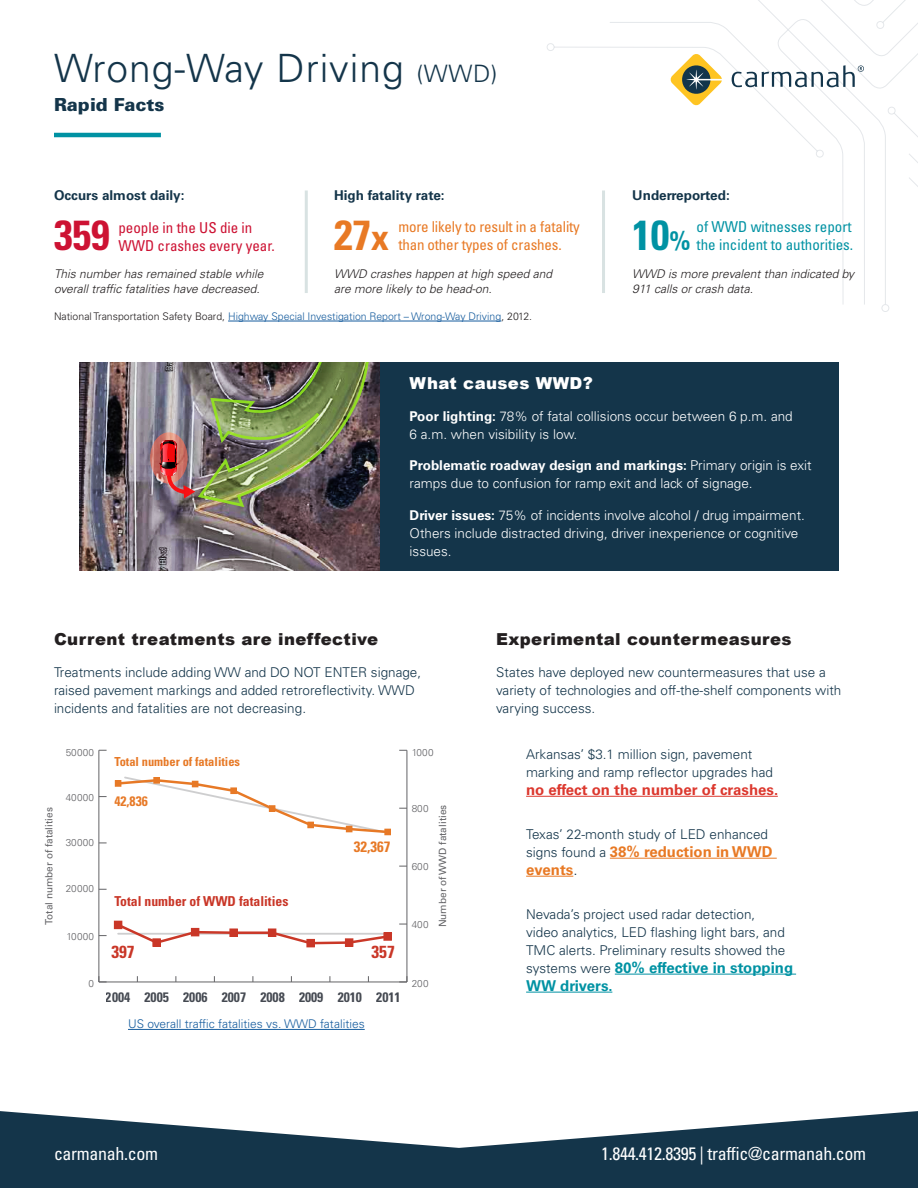
<style>
.page{position:relative;width:918px;height:1188px;background:#fff}
.page>*{position:absolute;margin:0;border:0;box-sizing:border-box;transform-origin:0 0}
.t1{font:700 condensed 42px "Univers LT Std";color:#e87924}
.t2{font:700 condensed 42px "Univers LT Std";color:#cd1233}
.t3{font:300 39px "Univers LT Std";letter-spacing:.025em;color:#14354a}
.t4{font:condensed 18px "Univers LT Std";letter-spacing:-.02em;color:#fff}
.t5{font:900 18px "Univers LT Std";color:#14354a}
.t6{font:700 condensed 17.4px "Univers LT Std";color:#c93627}
.t7{font:900 16.5px "Arial";letter-spacing:.025em;color:#231f20}
.t8{font:900 16.5px "Arial";letter-spacing:.025em;color:#fff}
.t9{font:condensed 15px "Univers LT Std";letter-spacing:-.01em;color:#e87924}
.t10{font:condensed 15px/18px "Univers LT Std";color:#0092a3;text-align:right}
.t11{font:700 15px/18px "Univers LT Std";color:#0092a3}
.t12{font:condensed 15px "Univers LT Std";color:#cd1233}
.t13{font:700 15px/18px "Univers LT Std";color:#e87924}
.t14{font:700 15px "Univers LT Std";color:#dc382e}
.t15{font:700 condensed 15px "Univers LT Std";color:#e77926}
.t16{font:700 condensed 13.65px "Univers LT Std";color:#343942}
.t17{font:700 condensed 13.65px "Univers LT Std";color:#c93627}
.t18{font:700 condensed 13.65px "Univers LT Std";color:#e77926}
.t19{font:300 13.5px/18px "Univers LT Std";color:#14354a}
.t20{font:300 13.5px/18px "Univers LT Std";color:#fff}
.t21{font:700 13.5px "Univers LT Std";color:#14354a}
.t22{font:700 condensed 12.45px "Univers LT Std";color:#e77926}
.t23{font:italic 300 12px/15px "Univers LT Std";color:#231f20}
.t24{font:300 12px "Univers LT Std";color:#175d9e}
.t25{font:300 10.5px "Univers LT Std";color:#175d9e}
.t26{font:9.9px "Univers LT Std";color:#636366}
.t27{font:300 9.9px "Univers LT Std";letter-spacing:.02em;color:#636366}
.s1{font-size:24px}
.s2{font-size:36px}
.s3{font-weight:700;font-size:42px}
.s4{font-weight:700;font-size:27px}
.s5{color:#231f20}
.s6{font-weight:700}
.s7{font-weight:300;font-size:13.5px;color:#14354a}
.s8{font-weight:300;color:#14354a}
</style>
<div class="page">
<svg style="left:547px;top:0;width:371px;height:312px"></svg>
<svg style="left:671px;top:54px;width:51px;height:51px"></svg>
<svg style="left:732px;top:65px;width:132px;height:22px"></svg>
<div style="left:79px;top:362px;width:760px;height:209px;background:#14354a"></div>
<hr style="left:54px;top:133px;width:107px;height:4px;background:#0092a3">
<hr style="left:228px;top:321px;width:273px;height:1px;background:#175d9e">
<hr style="left:305px;top:190px;width:3px;height:103px;background:#d8e2e2">
<hr style="left:602px;top:190px;width:3px;height:103px;background:#d8e2e2">
<hr style="left:526px;top:796px;width:252px;height:1px;background:#dc382e">
<hr style="left:615px;top:974px;width:181px;height:1px;background:#0092a3">
<hr style="left:526px;top:992px;width:86px;height:1px;background:#0092a3">
<hr style="left:610px;top:858px;width:167px;height:1px;background:#e87924">
<hr style="left:526px;top:876px;width:47px;height:1px;background:#e87924">
<img style="left:79px;top:362px;width:300px;height:209px">
<svg style="left:150px;top:432px;width:38px;height:52px"></svg>
<img style="left:159px;top:362px;width:213px;height:145px">
<hr style="left:118px;top:933px;width:273px;height:2px;background:#6c6d70">
<hr style="left:99px;top:982px;width:308px;height:1px;background:#636366">
<hr style="left:99px;top:750px;width:1px;height:232px;background:#636366">
<svg style="left:99px;top:976px;width:8px;height:7px"></svg>
<svg style="left:115px;top:777px;width:276px;height:58px"></svg>
<hr style="left:407px;top:750px;width:1px;height:232px;background:#636366">
<svg style="left:399px;top:976px;width:9px;height:7px"></svg>
<svg style="left:115px;top:922px;width:121px;height:24px"></svg>
<hr style="left:234px;top:931px;width:38px;height:3px;background:#ca3828">
<svg style="left:276px;top:930px;width:108px;height:16px"></svg>
<div style="left:114px;top:921px;width:8px;height:8px;background:#c93627"></div>
<div style="left:153px;top:939px;width:7px;height:7px;background:#c93627"></div>
<div style="left:153px;top:939px;width:8px;height:8px;border:1px solid #ca3828"></div>
<div style="left:191px;top:928px;width:8px;height:8px;background:#c93627"></div>
<div style="left:230px;top:929px;width:7px;height:7px;background:#c93627"></div>
<div style="left:230px;top:929px;width:8px;height:8px;border:1px solid #ca3828"></div>
<div style="left:268px;top:929px;width:8px;height:7px;background:#c93627"></div>
<div style="left:268px;top:929px;width:8px;height:8px;border:1px solid #ca3828"></div>
<div style="left:307px;top:939px;width:7px;height:8px;background:#c93627"></div>
<div style="left:307px;top:939px;width:8px;height:8px;border:1px solid #ca3828"></div>
<div style="left:345px;top:939px;width:8px;height:7px;background:#c93627"></div>
<div style="left:345px;top:939px;width:8px;height:8px;border:1px solid #ca3828"></div>
<div style="left:384px;top:933px;width:7px;height:7px;background:#c93627"></div>
<div style="left:384px;top:932px;width:8px;height:9px;border:1px solid #ca3828"></div>
<hr style="left:128px;top:1029px;width:237px;height:1px;background:#175d9e">
<svg style="left:0;top:1111px;width:918px;height:77px;fill:#14354a"></svg>
<h2 class="t3" style="left:54px;top:45px;width:445px">Wrong-Way Driving <span class="s1">(WWD)</span></h2>
<h3 class="t5" style="left:54px;top:93px;width:112px">Rapid Facts</h3>
<p class="t21" style="left:54px;top:188px;width:132px">Occurs almost daily:</p>
<p class="t21" style="left:334px;top:188px;width:112px">High fatality rate:</p>
<p class="t21" style="left:632px;top:188px;width:99px">Underreported:</p>
<h1 class="t2" style="left:54px;top:209px;width:57px">359</h1>
<p class="t12" style="left:118px;top:218px;width:136px">people in the US die in</p>
<p class="t12" style="left:118px;top:236px;width:158px">WWD crashes every year.</p>
<h1 class="t1" style="left:334px;top:209px;width:57px">27<span class="s2">x</span></h1>
<p class="t9" style="left:398px;top:217px;width:183px">more likely to result in a fatality</p>
<p class="t9" style="left:398px;top:235px;width:165px">than other types of crashes.</p>
<p class="t10" style="left:632px;top:217px;width:222px">of WWD witnesses report<br><span class="s3">10</span><span class="s4">%</span> the incident to authorities.</p>
<p class="t23" style="left:54px;top:266px;width:211px">This number has remained stable while overall traffic fatalities have decreased.</p>
<p class="t25" style="left:54px;top:310px;width:480px"><span class="s5">National Transportation Safety Board,</span> Highway Special Investigation Report – Wrong-Way Driving<span class="s5">, 2012.</span></p>
<p class="t23" style="left:334px;top:266px;width:220px">WWD crashes happen at high speed and are more likely to be head-on.</p>
<p class="t23" style="left:632px;top:266px;width:223px">WWD is more prevalent than indicated by<br>911 calls or crash data.</p>
<p class="t8" style="left:410px;top:371px;width:185px">What causes WWD?</p>
<p class="t20" style="left:410px;top:407px;width:385px"><span class="s6">Poor lighting:</span> 78% of fatal collisions occur between 6 p.m. and<br>6 a.m. when visibility is low.</p>
<p class="t20" style="left:410px;top:456px;width:404px"><span class="s6">Problematic roadway design and markings:</span> Primary origin is exit ramps due to confusion for ramp exit and lack of signage.</p>
<p class="t20" style="left:410px;top:506px;width:397px"><span class="s6">Driver issues:</span> 75% of incidents involve alcohol / drug impairment.<br>Others include distracted driving, driver inexperience or cognitive issues.</p>
<p class="t7" style="left:54px;top:627px;width:326px">Current treatments are ineffective</p>
<p class="t7" style="left:496px;top:627px;width:297px">Experimental countermeasures</p>
<p class="t19" style="left:54px;top:663px;width:369px">Treatments include adding WW and DO NOT ENTER signage, raised pavement markings and added retroreflectivity. WWD incidents and fatalities are not decreasing.</p>
<p class="t19" style="left:496px;top:663px;width:347px">States have deployed new countermeasures that use a variety of technologies and off-the-shelf components with varying success.</p>
<p class="t27" style="left:66px;top:746px;width:30px">50000</p>
<p class="t27" style="left:412px;top:746px;width:23px">1000</p>
<p class="t22" style="left:114px;top:754px;width:127px">Total number of fatalities</p>
<p class="t18" style="left:114px;top:792px;width:35px">42,836</p>
<p class="t27" style="left:66px;top:791px;width:30px">40000</p>
<p class="t26" style="left:43px;top:925px;width:119px;rotate:-90deg">Total number of fatalities</p>
<p class="t26" style="left:437px;top:927px;width:124px;rotate:-90deg">Number of WWD fatalities</p>
<p class="t27" style="left:412px;top:803px;width:18px">800</p>
<p class="t27" style="left:66px;top:836px;width:30px">30000</p>
<p class="t15" style="left:354px;top:838px;width:38px">32,367</p>
<p class="t27" style="left:412px;top:861px;width:18px">600</p>
<p class="t27" style="left:66px;top:883px;width:30px">20000</p>
<p class="t17" style="left:114px;top:893px;width:176px">Total number of WWD fatalities</p>
<p class="t27" style="left:412px;top:919px;width:18px">400</p>
<p class="t27" style="left:66px;top:930px;width:29px">10000</p>
<p class="t27" style="left:89px;top:978px;width:7px">0</p>
<p class="t6" style="left:111px;top:942px;width:25px">397</p>
<p class="t6" style="left:372px;top:942px;width:25px">357</p>
<p class="t16" style="left:106px;top:989px;width:26px">2004</p>
<p class="t16" style="left:145px;top:989px;width:258px">2005 2006 2007 2008 2009 2010 2011</p>
<p class="t24" style="left:128px;top:1017px;width:238px">US overall traffic fatalities vs. WWD fatalities</p>
<p class="t27" style="left:412px;top:978px;width:18px">200</p>
<p class="t19" style="left:526px;top:745px;width:248px">Arkansas’ $3.1 million sign, pavement marking and ramp reflector upgrades had</p>
<p class="t14" style="left:526px;top:781px;width:254px">no effect on the number of crashes.</p>
<p class="t19" style="left:526px;top:825px;width:243px">Texas’ 22-month study of LED enhanced</p>
<p class="t13" style="left:526px;top:843px;width:248px"><span class="s7">signs found a</span> 38% reduction in WWD events<span class="s8">.</span></p>
<p class="t19" style="left:526px;top:905px;width:261px">Nevada’s project used radar detection, video analytics, LED flashing light bars, and<br>TMC alerts. Preliminary results showed the</p>
<p class="t11" style="left:526px;top:958px;width:269px"><span class="s7">systems were</span> 80% effective in stopping<br>WW drivers.</p>
<h3 class="t4" style="left:54px;top:1143px;width:106px">carmanah.com</h3>
<h3 class="t4" style="left:601px;top:1143px;width:266px">1.844.412.8395 | traffic@carmanah.com</h3>
</div>
